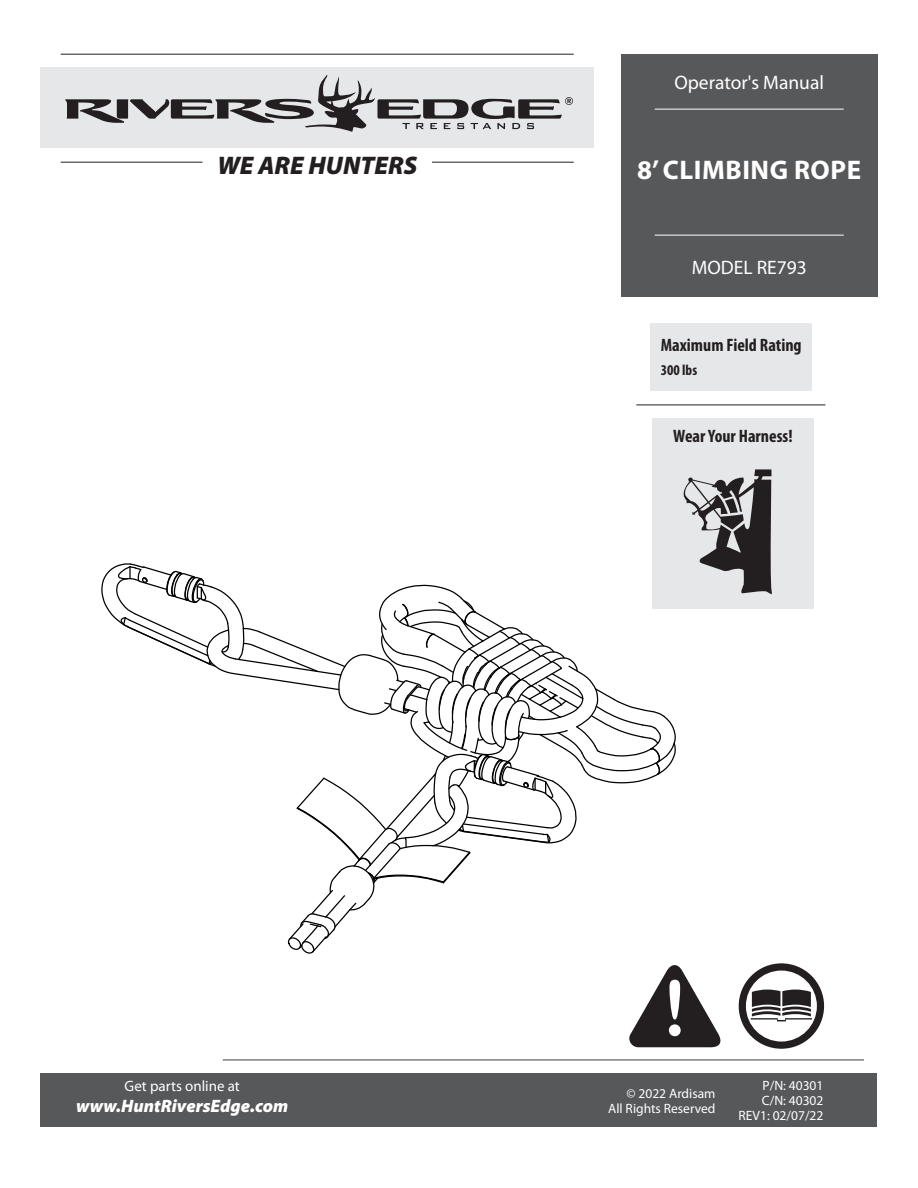
<style>
.page{position:relative;width:918px;height:1188px;background:#fff}
.page>*{position:absolute;margin:0;border:0;box-sizing:border-box;transform-origin:0 0}
.t1{font:700 27px "Myriad Pro";letter-spacing:.02em;color:#fff}
.t2{font:italic 900 25.5px "Myriad Pro";color:#231f20}
.t3{font:19.5px "Myriad Pro";color:#fff}
.t4{font:700 condensed 18px "Myriad Pro";color:#231f20}
.t5{font:italic 900 18px "Myriad Pro";color:#fff}
.t6{font:15px "Myriad Pro";color:#fff}
.t7{font:700 condensed 15px "Myriad Pro";color:#231f20}
.t8{font:13.5px/15px "Myriad Pro";color:#fff;text-align:right}
</style>
<div class="page">
<div style="left:40px;top:1073px;width:838px;height:54px;background:#57585a"></div>
<hr style="left:223px;top:1060px;width:641px;height:1px;background:#3e3e3f">
<div style="left:621px;top:54px;width:257px;height:243px;background:#57585a"></div>
<hr style="left:655px;top:109px;width:189px;height:1px;background:#fff">
<hr style="left:655px;top:235px;width:189px;height:1px;background:#fff">
<div style="left:40px;top:68px;width:554px;height:80px;background:#e6e7e9"></div>
<svg style="left:65px;top:75px;width:508px;height:57px"></svg>
<hr style="left:432px;top:162px;width:142px;height:1px;background:#231f20">
<hr style="left:61px;top:162px;width:141px;height:1px;background:#231f20">
<hr style="left:61px;top:54px;width:513px;height:1px;background:#231f20">
<div style="left:739px;top:963px;width:85px;height:86px;background:#231f20;border-radius:50%"></div>
<div style="left:746px;top:971px;width:71px;height:71px;background:#fff;border-radius:50%"></div>
<svg style="left:751px;top:990px;width:61px;height:31px"></svg>
<svg style="left:629px;top:965px;width:92px;height:82px"></svg>
<div style="left:652px;top:418px;width:162px;height:190px;background:#e6e7e9"></div>
<hr style="left:636px;top:405px;width:189px;height:1px;background:#231f20">
<div style="left:650px;top:324px;width:162px;height:67px;background:#e6e7e9"></div>
<svg style="left:101px;top:469px;width:672px;height:485px"></svg>
<h3 class="t3" style="left:674px;top:70px;width:151px">Operator's Manual</h3>
<h2 class="t2" style="left:217px;top:149px;width:201px">WE ARE HUNTERS</h2>
<h1 class="t1" style="left:637px;top:152px;width:226px">8’ CLIMBING ROPE</h1>
<h3 class="t3" style="left:692px;top:255px;width:117px">MODEL RE793</h3>
<h3 class="t4" style="left:661px;top:333px;width:142px">Maximum Field Rating</h3>
<p class="t7" style="left:661px;top:361px;width:38px">300 lbs</p>
<p class="t6" style="left:125px;top:1077px;width:117px">Get parts online at</p>
<h3 class="t5" style="left:76px;top:1094px;width:214px">www.HuntRiversEdge.com</h3>
<h3 class="t4" style="left:673px;top:425px;width:121px">Wear Your Harness!</h3>
<p class="t8" style="left:608px;top:1086px;width:109px">© 2022 Ardisam<br>All Rights Reserved</p>
<p class="t8" style="left:739px;top:1078px;width:86px">P/N: 40301<br>C/N: 40302<br>REV1: 02/07/22</p>
</div>
